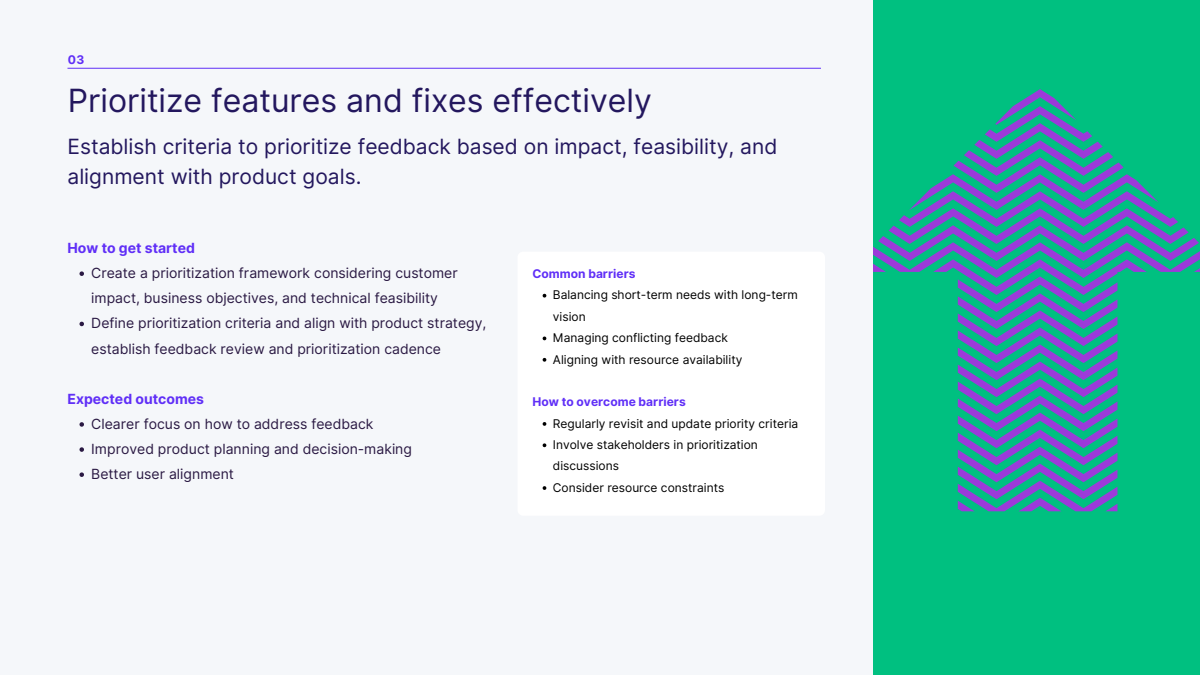
<style>
.page{position:relative;width:1200px;height:675px;background:#fff}
.page>*{position:absolute;margin:0;border:0;box-sizing:border-box;transform-origin:0 0}
.t1{font:32px "Inter";color:#23175e}
.t2{font:21px/29.2px "Inter";color:#23175e}
.t3{font:14px/25.1px "Inter";color:#2a1943}
.t4{font:700 14px "Inter";color:#602ff7}
.t5{font:12px/21.4px "Inter";color:#000}
.t6{font:700 12px "Inter";color:#602ff7}
</style>
<div class="page">
<div style="left:874px;top:0;width:326px;height:675px;background:#00c080"></div>
<svg style="left:873px;top:89px;width:327px;height:422px"></svg>
<div style="left:0;top:0;width:873px;height:675px;background:#f5f7fa"></div>
<svg style="left:80px;top:271px;width:4px;height:5px"></svg>
<svg style="left:80px;top:322px;width:4px;height:4px"></svg>
<svg style="left:80px;top:422px;width:4px;height:5px"></svg>
<svg style="left:80px;top:447px;width:4px;height:5px"></svg>
<svg style="left:80px;top:472px;width:4px;height:5px"></svg>
<div style="left:518px;top:252px;width:307px;height:264px;background:#fff;border-radius:6px"></div>
<svg style="left:543px;top:294px;width:3px;height:4px"></svg>
<svg style="left:543px;top:358px;width:3px;height:4px"></svg>
<svg style="left:543px;top:422px;width:3px;height:4px"></svg>
<svg style="left:543px;top:443px;width:3px;height:4px"></svg>
<svg style="left:543px;top:486px;width:3px;height:4px"></svg>
<hr style="left:68px;top:68px;width:753px;height:1px;background:#602ff7">
<p class="t6" style="left:68px;top:51px;width:18px">03</p>
<h1 class="t1" style="left:68px;top:77px;width:586px">Prioritize features and fixes effectively</h1>
<h2 class="t2" style="left:68px;top:132px;width:711px">Establish criteria to prioritize feedback based on impact, feasibility, and alignment with product goals.</h2>
<p class="t4" style="left:68px;top:238px;width:129px">How to get started</p>
<p class="t3" style="left:91px;top:261px;width:397px">Create a prioritization framework considering customer impact, business objectives, and technical feasibility<br>Define prioritization criteria and align with product strategy, establish feedback review and prioritization cadence</p>
<p class="t4" style="left:68px;top:389px;width:138px">Expected outcomes</p>
<p class="t3" style="left:91px;top:411px;width:322px">Clearer focus on how to address feedback<br>Improved product planning and decision-making<br>Better user alignment</p>
<p class="t6" style="left:532px;top:265px;width:105px">Common barriers</p>
<p class="t5" style="left:553px;top:284px;width:247px">Balancing short-term needs with long-term vision<br>Managing conflicting feedback<br>Aligning with resource availability</p>
<p class="t6" style="left:532px;top:393px;width:155px">How to overcome barriers</p>
<p class="t5" style="left:553px;top:413px;width:247px">Regularly revisit and update priority criteria Involve stakeholders in prioritization discussions<br>Consider resource constraints</p>
</div>
